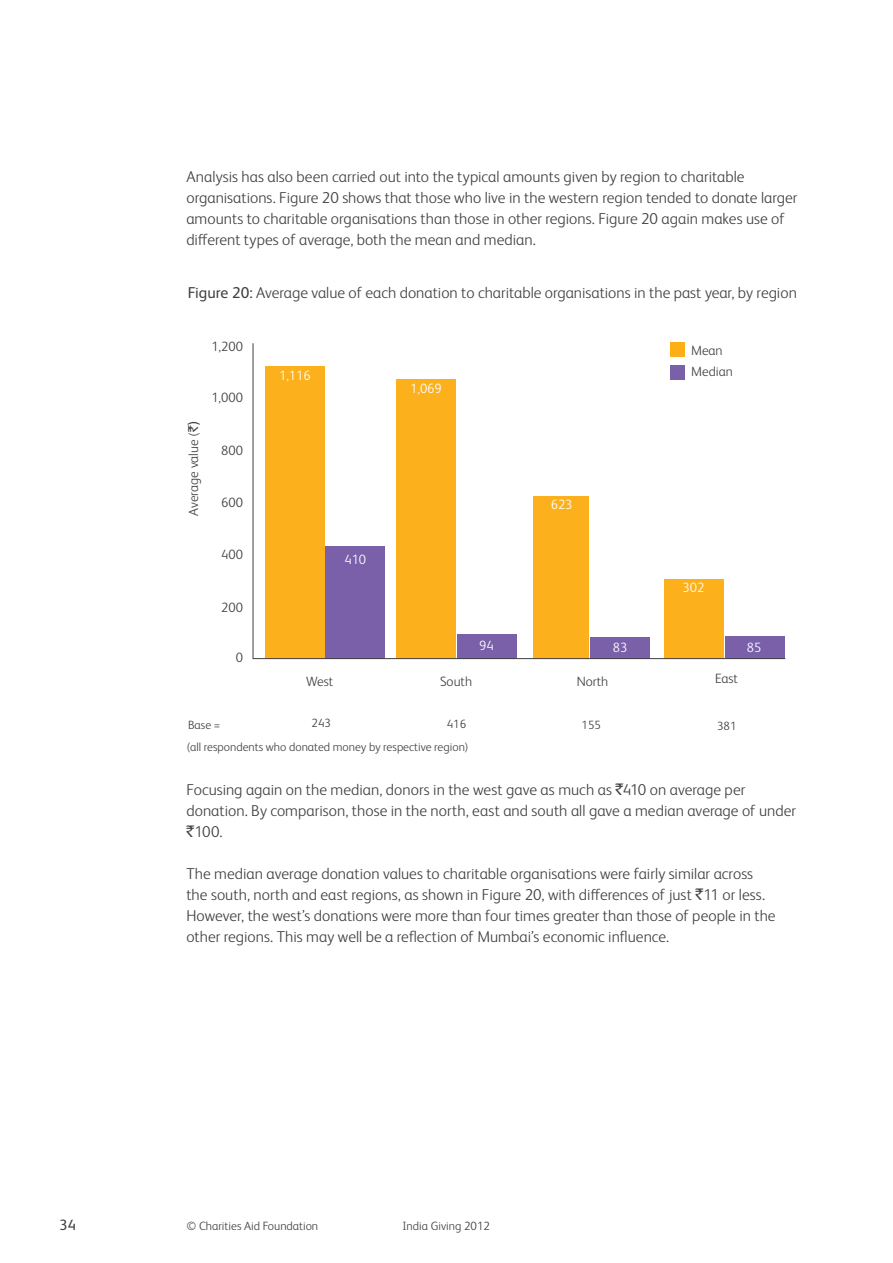
<style>
.page{position:relative;width:893px;height:1263px;background:#fff}
.page>*{position:absolute;margin:0;border:0;box-sizing:border-box;transform-origin:0 0}
.t1{font:300 15.75px/21px "FS Albert Pro";color:#414042}
.t2{font:15px "FS Albert Pro";color:#414042}
.t3{font:300 13.5px/21.3px "FS Albert Pro";color:#414042}
.t4{font:300 13.5px "FS Albert Pro";color:#fff}
.t5{font:300 12px "FS Albert Pro";color:#414042}
.s1{font-weight:400}
.s2{font-family:"Rupee Foradian";font-weight:400}
</style>
<div class="page">
<div style="left:670px;top:342px;width:15px;height:15px;background:#fcaf17"></div>
<div style="left:670px;top:365px;width:15px;height:15px;background:#7960a9"></div>
<div style="left:265px;top:367px;width:60px;height:292px;background:#fcb01c"></div>
<div style="left:326px;top:546px;width:59px;height:113px;background:#7960a9"></div>
<hr style="left:253px;top:343px;width:1px;height:316px;background:#414042">
<div style="left:397px;top:379px;width:59px;height:280px;background:#fcb01c"></div>
<div style="left:457px;top:634px;width:60px;height:25px;background:#7960a9"></div>
<div style="left:534px;top:496px;width:55px;height:163px;background:#fcb01c"></div>
<div style="left:590px;top:637px;width:60px;height:22px;background:#7960a9"></div>
<div style="left:664px;top:579px;width:60px;height:80px;background:#fcb01c"></div>
<div style="left:725px;top:637px;width:59px;height:22px;background:#7960a9"></div>
<hr style="left:253px;top:658px;width:532px;height:1px;background:#414042">
<p class="t1" style="left:186px;top:165px;width:613px">Analysis has also been carried out into the typical amounts given by region to charitable organisations. Figure 20 shows that those who live in the western region tended to donate larger amounts to charitable organisations than those in other regions. Figure 20 again makes use of different types of average, both the mean and median.</p>
<p class="t1" style="left:188px;top:282px;width:610px"><span class="s1">Figure 20:</span> Average value of each donation to charitable organisations in the past year, by region</p>
<p class="t3" style="left:211px;top:335px;width:33px">1,200</p>
<p class="t3" style="left:182px;top:516px;width:97px;rotate:-90deg">Average value (<span class="s2">`)</span></p>
<p class="t3" style="left:211px;top:386px;width:33px">1,000</p>
<p class="t3" style="left:221px;top:439px;width:23px">800</p>
<p class="t3" style="left:221px;top:490px;width:23px">600</p>
<p class="t3" style="left:221px;top:543px;width:23px">400</p>
<p class="t3" style="left:221px;top:596px;width:23px">200</p>
<p class="t3" style="left:236px;top:645px;width:9px">0</p>
<p class="t4" style="left:279px;top:366px;width:33px">1,116</p>
<p class="t4" style="left:344px;top:550px;width:23px">410</p>
<p class="t3" style="left:306px;top:670px;width:29px">West</p>
<p class="t4" style="left:410px;top:379px;width:33px">1,069</p>
<p class="t4" style="left:479px;top:636px;width:16px">94</p>
<p class="t4" style="left:551px;top:495px;width:23px">623</p>
<p class="t4" style="left:613px;top:638px;width:16px">83</p>
<p class="t3" style="left:440px;top:670px;width:34px">South</p>
<p class="t3" style="left:577px;top:670px;width:33px">North</p>
<p class="t5" style="left:188px;top:717px;width:34px">Base =</p>
<p class="t5" style="left:312px;top:715px;width:21px">243</p>
<p class="t5" style="left:447px;top:716px;width:21px">416</p>
<p class="t5" style="left:582px;top:717px;width:21px">155</p>
<p class="t5" style="left:186px;top:739px;width:284px">(all respondents who donated money by respective region)</p>
<p class="t3" style="left:691px;top:339px;width:43px">Mean<br>Median</p>
<p class="t4" style="left:682px;top:578px;width:23px">302</p>
<p class="t3" style="left:715px;top:667px;width:24px">East</p>
<p class="t5" style="left:717px;top:717px;width:21px">381</p>
<p class="t4" style="left:747px;top:638px;width:16px">85</p>
<p class="t1" style="left:186px;top:778px;width:611px">Focusing again on the median, donors in the west gave as much as <span class="s2">`</span>410 on average per donation. By comparison, those in the north, east and south all gave a median average of under <span class="s2">`</span>100.</p>
<p class="t1" style="left:186px;top:862px;width:591px">The median average donation values to charitable organisations were fairly similar across the south, north and east regions, as shown in Figure 20, with differences of just <span class="s2">`</span>11 or less.<br>However, the west’s donations were more than four times greater than those of people in the other regions. This may well be a reflection of Mumbai’s economic influence.</p>
<p class="t2" style="left:60px;top:1214px;width:18px">34</p>
<p class="t5" style="left:186px;top:1217px;width:133px">© Charities Aid Foundation</p>
<p class="t5" style="left:402px;top:1217px;width:89px">India Giving 2012</p>
</div>
